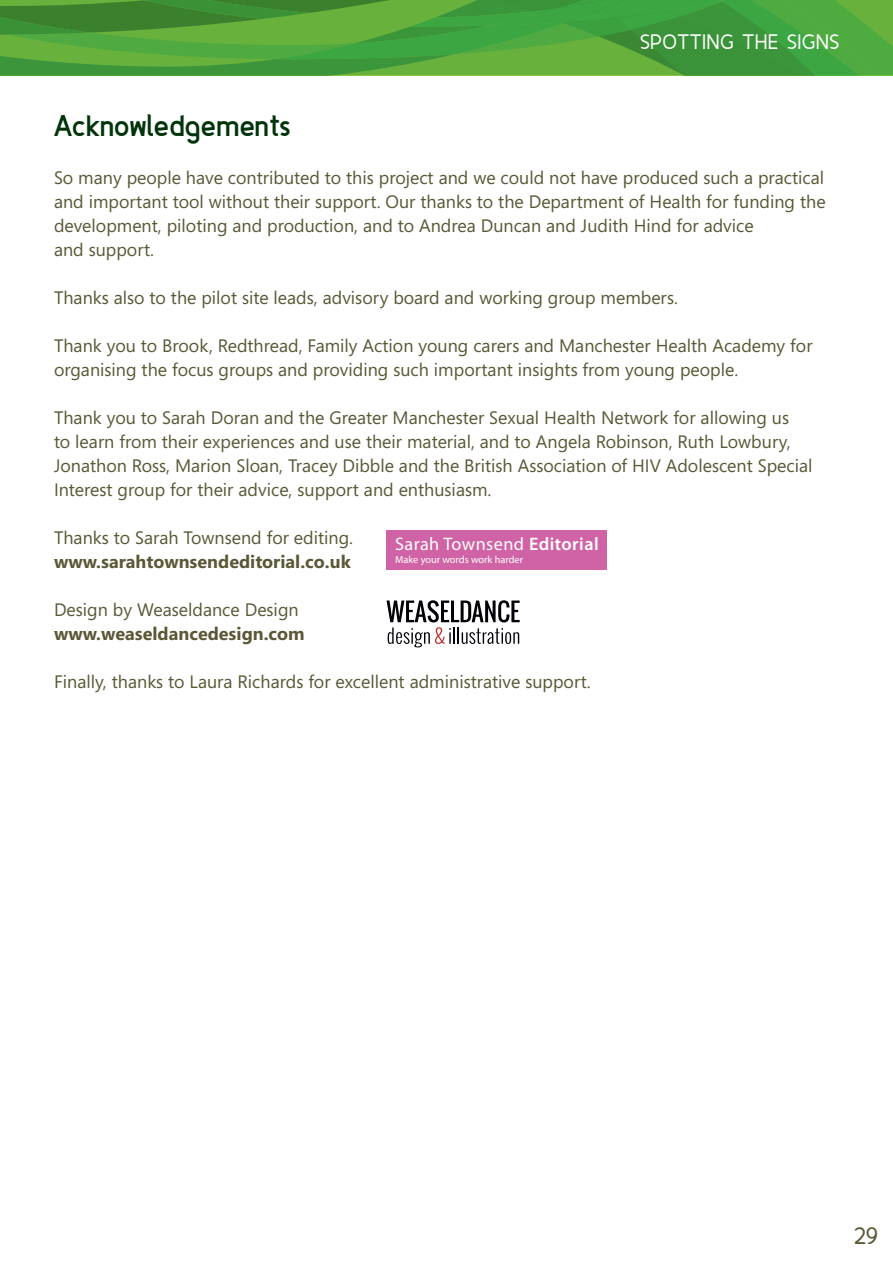
<style>
.page{position:relative;width:893px;height:1263px;background:#fff}
.page>*{position:absolute;margin:0;border:0;box-sizing:border-box;transform-origin:0 0}
.Body_copy{font:700 30px "Fineness";letter-spacing:.025em;color:#00340b}
.t1{font:24px "Fineness";color:#5a5836}
.t2{font:21px "Fineness";letter-spacing:.05em;color:#fff}
.t3{font:18.15px "Myriad Pro";letter-spacing:.025em;color:#fff}
.Body_copy-2{font:18px/24px "Segoe";color:#5a5836}
.Body_copy-3{font:700 18px "Segoe";color:#5a5836}
.t4{font:10.35px "Myriad Pro";color:#fff}
.s1{font-weight:600}
</style>
<div class="page">
<svg style="left:0;top:0;width:893px;height:75px"></svg>
<svg style="left:387px;top:600px;width:133px;height:47px"></svg>
<div style="left:387px;top:530px;width:220px;height:39px;background:#d063a5"></div>
<p class="t2" style="left:640px;top:30px;width:200px">SPOTTING THE SIGNS</p>
<p class="Body_copy" style="left:54px;top:108px;width:238px">Acknowledgements</p>
<p class="Body_copy-2" style="left:54px;top:165px;width:773px">So many people have contributed to this project and we could not have produced such a practical and important tool without their support. Our thanks to the Department of Health for funding the development, piloting and production, and to Andrea Duncan and Judith Hind for advice<br>and support.</p>
<p class="Body_copy-2" style="left:54px;top:285px;width:625px">Thanks also to the pilot site leads, advisory board and working group members.</p>
<p class="Body_copy-2" style="left:54px;top:333px;width:760px">Thank you to Brook, Redthread, Family Action young carers and Manchester Health Academy for organising the focus groups and providing such important insights from young people.</p>
<p class="Body_copy-2" style="left:54px;top:405px;width:760px">Thank you to Sarah Doran and the Greater Manchester Sexual Health Network for allowing us<br>to learn from their experiences and use their material, and to Angela Robinson, Ruth Lowbury, Jonathon Ross, Marion Sloan, Tracey Dibble and the British Association of HIV Adolescent Special Interest group for their advice, support and enthusiasm.</p>
<p class="Body_copy-2" style="left:54px;top:525px;width:301px">Thanks to Sarah Townsend for editing.</p>
<p class="Body_copy-3" style="left:54px;top:549px;width:298px">www.sarahtownsendeditorial.co.uk</p>
<p class="Body_copy-2" style="left:54px;top:597px;width:246px">Design by Weaseldance Design</p>
<p class="Body_copy-3" style="left:54px;top:621px;width:252px">www.weaseldancedesign.com</p>
<p class="Body_copy-2" style="left:54px;top:669px;width:538px">Finally, thanks to Laura Richards for excellent administrative support.</p>
<p class="t3" style="left:395px;top:532px;width:205px">Sarah Townsend <span class="s1">Editorial</span></p>
<p class="t4" style="left:395px;top:553px;width:130px">Make your words work harder</p>
<h2 class="t1" style="left:854px;top:1222px;width:25px">29</h2>
</div>
